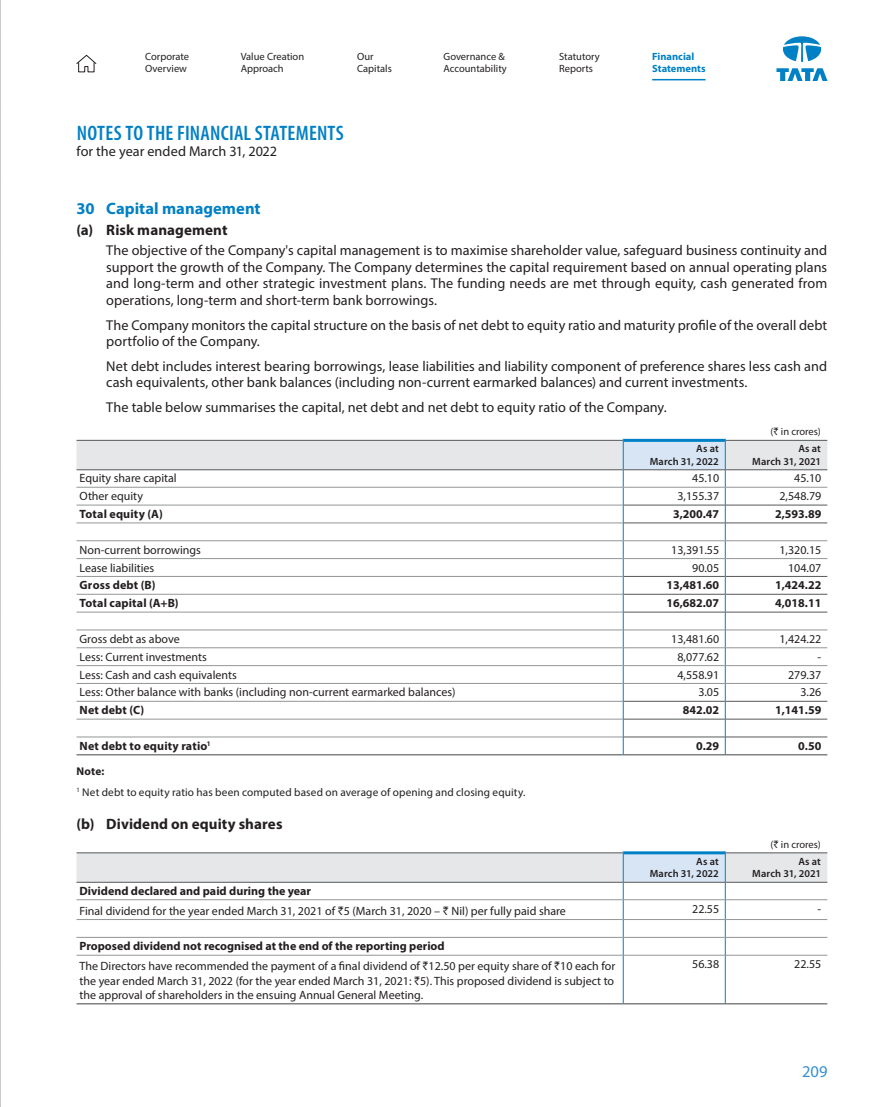
<style>
.page{position:relative;width:891px;height:1107px;background:#fff}
.page>*{position:absolute;margin:0;border:0;box-sizing:border-box;transform-origin:0 0}
.t1{font:600 condensed 21px "Myriad Pro";letter-spacing:.01em;color:#0080c5}
.t2{font:700 16.5px "Myriad Pro";color:#0080c5}
.t3{font:16.5px "Myriad Pro";color:#3790ce}
.t4{font:700 15px "Myriad Pro";letter-spacing:.005em;color:#231f20}
.t5{font:14.25px/16.5px "Myriad Pro";color:#231f20}
.t6{font:12px/19.8px "Myriad Pro";color:#231f20}
.t7{font:700 12px "Myriad Pro";letter-spacing:.015em;color:#231f20}
.t8{font:11.25px/20.7px "Myriad Pro";letter-spacing:.01em;color:#231f20}
.t9{font:10.5px/12.6px "Myriad Pro";color:#231f20}
.t10{font:600 10.5px/12.6px "Myriad Pro";letter-spacing:.01em;color:#231f20;text-align:right}
.t11{font:700 10.5px/12.6px "Myriad Pro";color:#0080c5}
.s1{font-family:"Rupee"}
.s2{font-weight:700}
</style>
<div class="page">
<svg style="left:77px;top:441px;width:750px;height:314px"></svg>
<hr style="left:77px;top:440px;width:546px;height:1px;background:#57585a">
<hr style="left:624px;top:439px;width:101px;height:3px;background:#0080c5">
<hr style="left:623px;top:439px;width:1px;height:31px;background:#0080c5">
<hr style="left:725px;top:439px;width:1px;height:31px;background:#0080c5">
<hr style="left:726px;top:440px;width:101px;height:1px;background:#57585a">
<hr style="left:77px;top:469px;width:546px;height:1px;background:#57585a">
<hr style="left:624px;top:469px;width:101px;height:1px;background:#57585a">
<hr style="left:726px;top:469px;width:101px;height:1px;background:#57585a">
<hr style="left:77px;top:487px;width:546px;height:1px;background:#939598">
<hr style="left:623px;top:487px;width:102px;height:1px;background:#939598">
<hr style="left:725px;top:487px;width:102px;height:1px;background:#939598">
<hr style="left:77px;top:505px;width:546px;height:1px;background:#939598">
<hr style="left:77px;top:523px;width:546px;height:1px;background:#939598">
<hr style="left:77px;top:541px;width:546px;height:1px;background:#939598">
<hr style="left:623px;top:541px;width:102px;height:1px;background:#939598">
<hr style="left:725px;top:541px;width:102px;height:1px;background:#939598">
<hr style="left:77px;top:558px;width:546px;height:1px;background:#939598">
<hr style="left:623px;top:558px;width:102px;height:1px;background:#939598">
<hr style="left:725px;top:558px;width:102px;height:1px;background:#939598">
<svg style="left:77px;top:854px;width:750px;height:149px"></svg>
<hr style="left:623px;top:955px;width:1px;height:49px;background:#0080c5">
<hr style="left:725px;top:955px;width:1px;height:49px;background:#0080c5">
<hr style="left:77px;top:899px;width:546px;height:1px;background:#939598">
<hr style="left:624px;top:899px;width:101px;height:1px;background:#939598">
<hr style="left:726px;top:899px;width:101px;height:1px;background:#939598">
<hr style="left:77px;top:919px;width:546px;height:1px;background:#939598">
<hr style="left:624px;top:919px;width:101px;height:1px;background:#939598">
<hr style="left:726px;top:919px;width:101px;height:1px;background:#939598">
<hr style="left:77px;top:937px;width:546px;height:1px;background:#939598">
<hr style="left:624px;top:937px;width:101px;height:1px;background:#939598">
<hr style="left:726px;top:937px;width:101px;height:1px;background:#939598">
<hr style="left:77px;top:955px;width:546px;height:1px;background:#939598">
<hr style="left:624px;top:955px;width:101px;height:1px;background:#939598">
<hr style="left:726px;top:955px;width:101px;height:1px;background:#939598">
<hr style="left:77px;top:1003px;width:546px;height:1px;background:#57585a">
<hr style="left:624px;top:1003px;width:101px;height:1px;background:#57585a">
<hr style="left:726px;top:1003px;width:101px;height:1px;background:#57585a">
<hr style="left:77px;top:853px;width:546px;height:1px;background:#57585a">
<hr style="left:624px;top:851px;width:101px;height:3px;background:#0080c5">
<hr style="left:623px;top:851px;width:1px;height:31px;background:#0080c5">
<hr style="left:725px;top:851px;width:1px;height:31px;background:#0080c5">
<hr style="left:726px;top:853px;width:101px;height:1px;background:#57585a">
<hr style="left:77px;top:882px;width:546px;height:1px;background:#57585a">
<hr style="left:624px;top:882px;width:101px;height:1px;background:#57585a">
<hr style="left:726px;top:882px;width:101px;height:1px;background:#57585a">
<svg style="left:777px;top:68px;width:51px;height:13px"></svg>
<svg style="left:783px;top:36px;width:38px;height:26px"></svg>
<hr style="left:652px;top:79px;width:54px;height:1px;background:#0080c5">
<svg style="left:76px;top:55px;width:21px;height:17px"></svg>
<svg style="left:0;top:0;width:1px;height:1107px"></svg>
<p class="t9" style="left:145px;top:50px;width:46px">Corporate<br>Overview</p>
<p class="t9" style="left:241px;top:50px;width:65px">Value Creation<br>Approach</p>
<p class="t9" style="left:357px;top:50px;width:36px">Our<br>Capitals</p>
<p class="t9" style="left:444px;top:50px;width:65px">Governance &amp;<br>Accountability</p>
<p class="t9" style="left:559px;top:50px;width:42px">Statutory<br>Reports</p>
<p class="t11" style="left:652px;top:49px;width:55px">Financial<br>Statements</p>
<h1 class="t1" style="left:77px;top:120px;width:269px">NOTES TO THE FINANCIAL STATEMENTS</h1>
<p class="t5" style="left:77px;top:143px;width:202px">for the year ended March 31, 2022</p>
<p class="t2" style="left:77px;top:198px;width:186px">30 Capital management</p>
<p class="t4" style="left:77px;top:220px;width:152px">(a) Risk management</p>
<p class="t5" style="left:106px;top:242px;width:723px;text-align:justify">The objective of the Company's capital management is to maximise shareholder value, safeguard business continuity and support the growth of the Company. The Company determines the capital requirement based on annual operating plans and long-term and other strategic investment plans. The funding needs are met through equity, cash generated from operations, long-term and short-term bank borrowings.</p>
<p class="t5" style="left:106px;top:316px;width:722px">The Company monitors the capital structure on the basis of net debt to equity ratio and maturity profile of the overall debt portfolio of the Company.</p>
<p class="t5" style="left:106px;top:358px;width:722px">Net debt includes interest bearing borrowings, lease liabilities and liability component of preference shares less cash and cash equivalents, other bank balances (including non-current earmarked balances) and current investments.</p>
<p class="t5" style="left:106px;top:399px;width:562px">The table below summarises the capital, net debt and net debt to equity ratio of the Company.</p>
<p class="t9" style="left:770px;top:425px;width:52px">(<span class="s1">`</span> in crores)</p>
<p class="t10" style="left:650px;top:442px;width:71px">As at<br>March 31, 2022</p>
<p class="t10" style="left:752px;top:442px;width:70px">As at<br>March 31, 2021</p>
<p class="t6" style="left:80px;top:468px;width:99px">Equity share capital</p>
<p class="t6" style="left:692px;top:468px;width:29px">45.10</p>
<p class="t6" style="left:794px;top:468px;width:29px">45.10</p>
<p class="t6" style="left:80px;top:486px;width:65px">Other equity</p>
<p class="t6" style="left:677px;top:486px;width:43px">3,155.37</p>
<p class="t6" style="left:779px;top:486px;width:43px">2,548.79</p>
<p class="t7" style="left:80px;top:506px;width:85px">Total equity (A)</p>
<p class="t7" style="left:673px;top:506px;width:48px">3,200.47</p>
<p class="t7" style="left:775px;top:506px;width:48px">2,593.89</p>
<p class="t6" style="left:80px;top:540px;width:123px">Non-current borrowings</p>
<p class="t6" style="left:671px;top:540px;width:50px">13,391.55</p>
<p class="t6" style="left:779px;top:540px;width:43px">1,320.15</p>
<p class="t6" style="left:80px;top:557px;width:76px">Lease liabilities</p>
<p class="t6" style="left:692px;top:557px;width:29px">90.05</p>
<p class="t6" style="left:788px;top:557px;width:35px">104.07</p>
<p class="t7" style="left:80px;top:578px;width:77px">Gross debt (B)</p>
<p class="t7" style="left:666px;top:578px;width:54px">13,481.60</p>
<p class="t7" style="left:775px;top:578px;width:48px">1,424.22</p>
<p class="t7" style="left:80px;top:595px;width:101px">Total capital (A+B)</p>
<p class="t7" style="left:666px;top:595px;width:54px">16,682.07</p>
<p class="t7" style="left:775px;top:595px;width:48px">4,018.11</p>
<p class="t6" style="left:80px;top:629px;width:102px">Gross debt as above</p>
<p class="t6" style="left:671px;top:629px;width:50px">13,481.60</p>
<p class="t6" style="left:779px;top:629px;width:43px">1,424.22</p>
<p class="t6" style="left:80px;top:647px;width:129px">Less: Current investments</p>
<p class="t6" style="left:677px;top:647px;width:43px">8,077.62</p>
<p class="t6" style="left:818px;top:647px;width:5px">-</p>
<p class="t6" style="left:80px;top:664px;width:159px">Less: Cash and cash equivalents</p>
<p class="t6" style="left:677px;top:664px;width:43px">4,558.91</p>
<p class="t6" style="left:788px;top:664px;width:35px">279.37</p>
<p class="t6" style="left:80px;top:682px;width:378px">Less: Other balance with banks (including non-current earmarked balances)</p>
<p class="t6" style="left:698px;top:682px;width:22px">3.05</p>
<p class="t6" style="left:800px;top:682px;width:22px">3.26</p>
<p class="t7" style="left:80px;top:702px;width:66px">Net debt (C)</p>
<p class="t7" style="left:683px;top:702px;width:38px">842.02</p>
<p class="t7" style="left:775px;top:702px;width:48px">1,141.59</p>
<p class="t7" style="left:80px;top:738px;width:133px">Net debt to equity ratio<sup>1</sup></p>
<p class="t7" style="left:696px;top:738px;width:25px">0.29</p>
<p class="t7" style="left:798px;top:738px;width:25px">0.50</p>
<p class="t8" style="left:77px;top:761px;width:450px"><span class="s2">Note:<br></span><sup>1</sup> Net debt to equity ratio has been computed based on average of opening and closing equity.</p>
<p class="t4" style="left:77px;top:814px;width:207px">(b) Dividend on equity shares</p>
<p class="t9" style="left:770px;top:838px;width:52px">(<span class="s1">`</span> in crores)</p>
<p class="t10" style="left:650px;top:855px;width:71px">As at<br>March 31, 2022</p>
<p class="t10" style="left:752px;top:855px;width:70px">As at<br>March 31, 2021</p>
<p class="t6" style="left:80px;top:881px;width:488px"><span class="s2">Dividend declared and paid during the year<br></span>Final dividend for the year ended March 31, 2021 of <span class="s1">`</span>5 (March 31, 2020 – <span class="s1">`</span> Nil) per fully paid share</p>
<p class="t6" style="left:692px;top:899px;width:29px">22.55</p>
<p class="t6" style="left:818px;top:899px;width:5px">-</p>
<p class="t6" style="left:80px;top:936px;width:537px"><span class="s2">Proposed dividend not recognised at the end of the reporting period<br></span>The Directors have recommended the payment of a final dividend of <span class="s1">`</span>12.50 per equity share of <span class="s1">`</span>10 each for</p>
<p class="t6" style="left:80px;top:973px;width:536px;line-height:14.4px">the year ended March 31, 2022 (for the year ended March 31, 2021: <span class="s1">`</span>5). This proposed dividend is subject to the approval of shareholders in the ensuing Annual General Meeting.</p>
<p class="t6" style="left:692px;top:954px;width:29px">56.38</p>
<p class="t6" style="left:794px;top:954px;width:29px">22.55</p>
<p class="t3" style="left:802px;top:1061px;width:27px">209</p>
</div>
